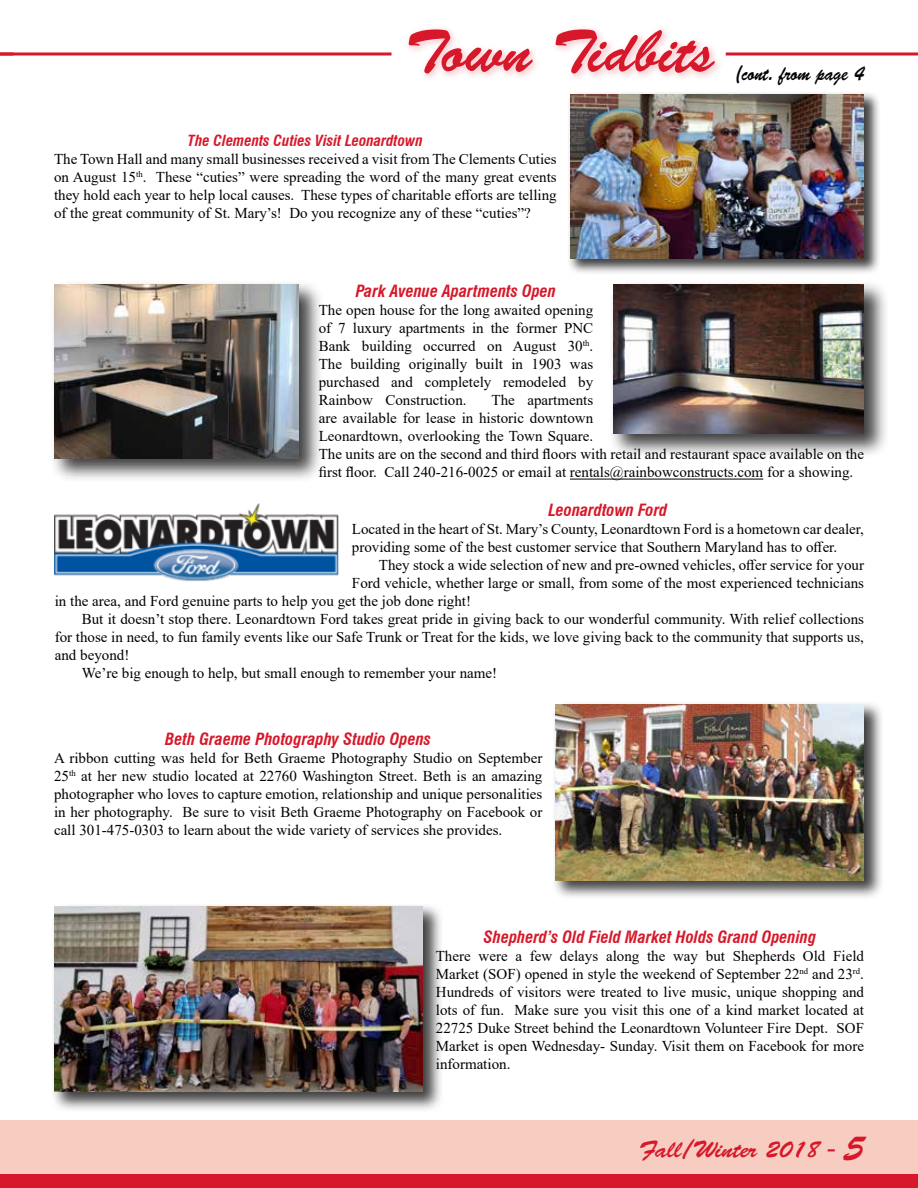
<style>
.page{position:relative;width:918px;height:1188px;background:#fff}
.page>*{position:absolute;margin:0;border:0;box-sizing:border-box;transform-origin:0 0}
.t1{font:60px "Brush Script Std";color:#d7182a}
.t2{font:24px "Brush Script Std";color:#d7182a}
.t3{font:21px "Brush Script Std";color:#000;scale:.84 1}
.t4{font:italic 700 condensed 16.5px "Swiss 721 BT";color:#d7182a}
.t5{font:15px/18px "Times New Roman";color:#000;text-align:justify}
.t6{font:italic 700 condensed 15px "Swiss 721 BT";color:#d7182a}
.s1{font-size:36px}
</style>
<div class="page">
<div style="left:0;top:1120px;width:918px;height:68px;background:#f6cdc0"></div>
<div style="left:0;top:1174px;width:918px;height:14px;background:#d7182a"></div>
<div style="left:404px;top:25px;width:320px;height:57px;background:#d7182a;opacity:.2"></div>
<svg style="left:0;top:52px;width:392px;height:4px;background:#e0505e"></svg>
<svg style="left:726px;top:52px;width:192px;height:4px"></svg>
<div style="left:552px;top:700px;width:332px;height:201px;background:#000;opacity:.75"></div>
<img style="left:556px;top:705px;width:308px;height:175px">
<div style="left:51px;top:903px;width:392px;height:210px;background:#000;opacity:.75"></div>
<img style="left:55px;top:907px;width:367px;height:185px">
<hr style="left:570px;top:479px;width:193px;height:1px;background:#000">
<div style="left:49px;top:279px;width:275px;height:204px;background:#000;opacity:.75"></div>
<img style="left:55px;top:285px;width:243px;height:173px">
<div style="left:608px;top:280px;width:281px;height:179px;background:#000;opacity:.75"></div>
<img style="left:613px;top:285px;width:251px;height:148px">
<img style="left:54px;top:504px;width:284px;height:77px">
<div style="left:567px;top:91px;width:314px;height:185px;background:#000;opacity:.75"></div>
<img style="left:570px;top:94px;width:294px;height:165px">
<h1 class="t1" style="left:405px;top:18px;width:311px">Town Tidbits</h1>
<p class="t6" style="left:188px;top:132px;width:236px">The Clements Cuties Visit Leonardtown</p>
<p class="t5" style="left:54px;top:150px;width:504px">The Town Hall and many small businesses received a visit from The Clements Cuties on August 15<sup>th</sup>. These “cuties” were spreading the word of the many great events they hold each year to help local causes. These types of charitable efforts are telling of the great community of St. Mary’s! Do you recognize any of these “cuties”?</p>
<h3 class="t3" style="left:736px;top:62px;width:154px">(cont. from page 4</h3>
<p class="t4" style="left:356px;top:282px;width:202px">Park Avenue Apartments Open</p>
<p class="t5" style="left:319px;top:301px;width:276px">The open house for the long awaited opening of 7 luxury apartments in the former PNC Bank building occurred on August 30<sup>th</sup>.<br>The building originally built in 1903 was purchased and completely remodeled by Rainbow Construction.</p>
<p class="t5" style="left:319px;top:391px;width:547px;text-align:left;text-indent:173px">The apartments<br>are available for lease in historic downtown<br>Leonardtown, overlooking the Town Square.<br>The units are on the second and third floors with retail and restaurant space available on the first floor. Call 240-216-0025 or email at rentals@rainbowconstructs.com for a showing.</p>
<p class="t4" style="left:549px;top:500px;width:120px">Leonardtown Ford</p>
<p class="t5" style="left:352px;top:520px;width:513px">Located in the heart of St. Mary’s County, Leonardtown Ford is a hometown car dealer, providing some of the best customer service that Southern Maryland has to offer.</p>
<p class="t5" style="left:379px;top:556px;width:487px">They stock a wide selection of new and pre-owned vehicles, offer service for your</p>
<p class="t5" style="left:352px;top:574px;width:514px">Ford vehicle, whether large or small, from some of the most experienced technicians</p>
<p class="t5" style="left:55px;top:592px;width:418px">in the area, and Ford genuine parts to help you get the job done right!</p>
<p class="t5" style="left:82px;top:610px;width:784px">But it doesn’t stop there. Leonardtown Ford takes great pride in giving back to our wonderful community. With relief collections</p>
<p class="t5" style="left:55px;top:628px;width:811px">for those in need, to fun family events like our Safe Trunk or Treat for the kids, we love giving back to the community that supports us,</p>
<p class="t5" style="left:55px;top:646px;width:76px">and beyond!</p>
<p class="t5" style="left:82px;top:664px;width:417px">We’re big enough to help, but small enough to remember your name!</p>
<p class="t4" style="left:165px;top:729px;width:267px">Beth Graeme Photography Studio Opens</p>
<p class="t5" style="left:54px;top:748px;width:490px">A ribbon cutting was held for Beth Graeme Photography Studio on September 25<sup>th</sup> at her new studio located at 22760 Washington Street. Beth is an amazing photographer who loves to capture emotion, relationship and unique personalities in her photography. Be sure to visit Beth Graeme Photography on Facebook or call 301-475-0303 to learn about the wide variety of services she provides.</p>
<p class="t4" style="left:484px;top:927px;width:334px">Shepherd’s Old Field Market Holds Grand Opening</p>
<p class="t5" style="left:436px;top:946px;width:430px">There were a few delays along the way but Shepherds Old Field Market (SOF) opened in style the weekend of September 22<sup>nd</sup> and 23<sup>rd</sup>.<br>Hundreds of visitors were treated to live music, unique shopping and lots of fun. Make sure you visit this one of a kind market located at 22725 Duke Street behind the Leonardtown Volunteer Fire Dept. SOF Market is open Wednesday- Sunday. Visit them on Facebook for more information.</p>
<h2 class="t2" style="left:639px;top:1136px;width:226px">Fall/Winter 2018 - <span class="s1">5</span></h2>
</div>
